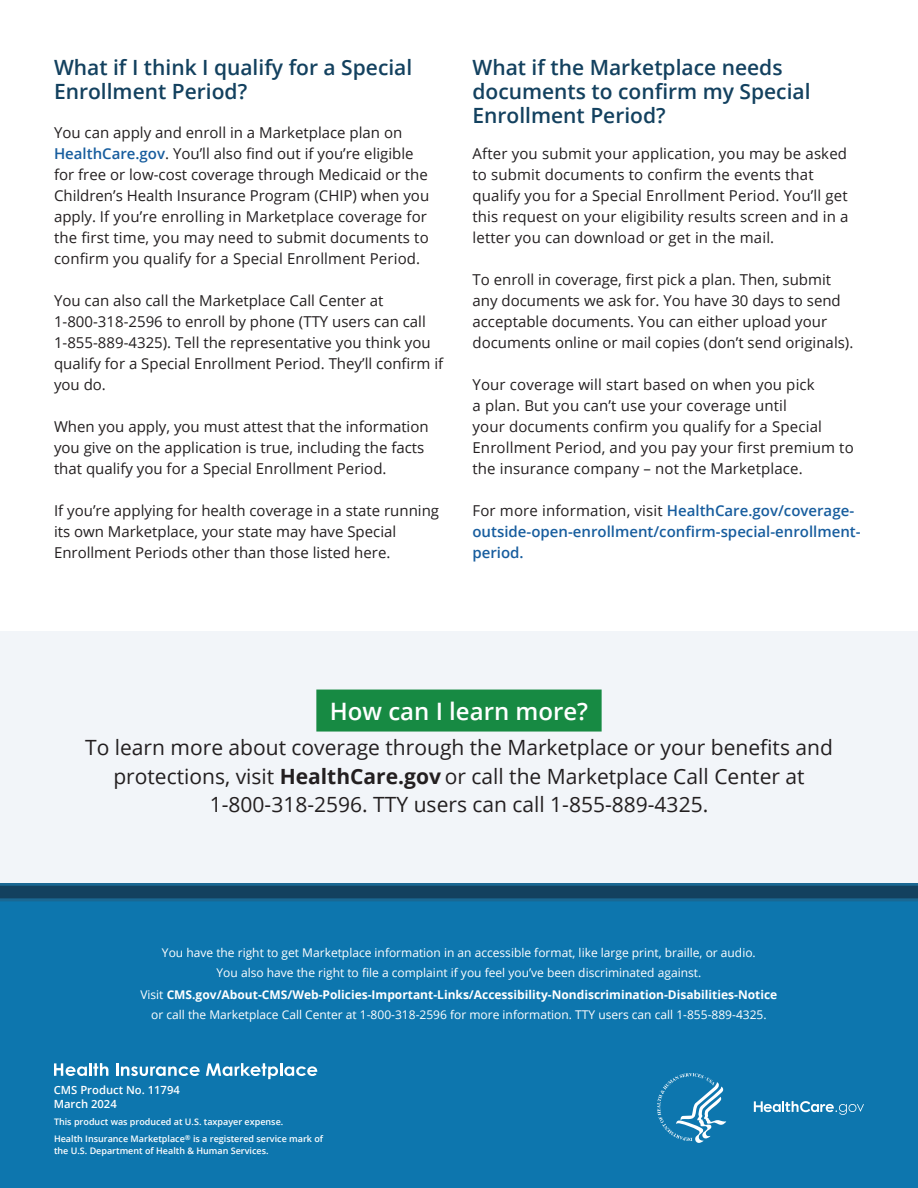
<style>
.page{position:relative;width:918px;height:1188px;background:#fff}
.page>*{position:absolute;margin:0;border:0;box-sizing:border-box;transform-origin:0 0}
.CALL_OUT_-_Title{font:600 24px "Open Sans";color:#fff}
.t1{font:21px/28.5px "Open Sans";color:#231f20;text-align:center}
.t2{font:600 21px/24px "Open Sans";color:#13415f}
.text_no_indent{font:15px/21px "Open Sans";color:#231f20}
.text_no_indent-2{font:600 15px/21px "Open Sans";color:#175d9e}
.Disclaimer{font:12px/19.5px "Open Sans";color:#fff;text-align:center}
.Product_Number___Date{font:600 11.25px "Open Sans";color:#fff}
.Taxpayer_Expense{font:600 9px/12px "Open Sans";color:#fff}
.s1{font-weight:600;color:#175d9e}
.s2{font-weight:400;color:#231f20}
.s3{font-weight:700}
</style>
<div class="page">
<div style="left:0;top:890px;width:918px;height:298px;background:#0d76ae"></div>
<svg style="left:754px;top:1101px;width:110px;height:14px"></svg>
<svg style="left:0;top:883px;width:918px;height:18px;background:#154c6e"></svg>
<svg style="left:657px;top:1073px;width:69px;height:70px"></svg>
<svg style="left:54px;top:1063px;width:54px;height:13px"></svg>
<svg style="left:116px;top:1063px;width:84px;height:13px"></svg>
<svg style="left:206px;top:1063px;width:111px;height:16px"></svg>
<div style="left:0;top:631px;width:918px;height:252px;background:#f2f5f9"></div>
<div style="left:316px;top:690px;width:286px;height:42px;background:#178a43"></div>
<h3 class="t2" style="left:54px;top:55px;width:360px">What if I think I qualify for a Special<br>Enrollment Period?</h3>
<p class="text_no_indent" style="left:54px;top:122px;width:377px">You can apply and enroll in a Marketplace plan on <span class="s1">HealthCare.gov</span>. You’ll also find out if you’re eligible for free or low-cost coverage through Medicaid or the Children’s Health Insurance Program (CHIP) when you apply. If you’re enrolling in Marketplace coverage for the first time, you may need to submit documents to confirm you qualify for a Special Enrollment Period.</p>
<p class="text_no_indent" style="left:54px;top:290px;width:391px">You can also call the Marketplace Call Center at 1-800-318-2596 to enroll by phone (TTY users can call 1-855-889-4325). Tell the representative you think you qualify for a Special Enrollment Period. They’ll confirm if you do.</p>
<p class="text_no_indent" style="left:54px;top:416px;width:376px">When you apply, you must attest that the information you give on the application is true, including the facts that qualify you for a Special Enrollment Period.</p>
<p class="text_no_indent" style="left:54px;top:500px;width:387px">If you’re applying for health coverage in a state running its own Marketplace, your state may have Special<br>Enrollment Periods other than those listed here.</p>
<h3 class="t2" style="left:472px;top:55px;width:340px">What if the Marketplace needs documents to confirm my Special<br>Enrollment Period?</h3>
<p class="text_no_indent" style="left:472px;top:143px;width:377px">After you submit your application, you may be asked to submit documents to confirm the events that qualify you for a Special Enrollment Period. You’ll get this request on your eligibility results screen and in a letter you can download or get in the mail.</p>
<p class="text_no_indent" style="left:472px;top:269px;width:382px">To enroll in coverage, first pick a plan. Then, submit any documents we ask for. You have 30 days to send acceptable documents. You can either upload your documents online or mail copies (don’t send originals).</p>
<p class="text_no_indent" style="left:472px;top:374px;width:383px">Your coverage will start based on when you pick<br>a plan. But you can’t use your coverage until<br>your documents confirm you qualify for a Special Enrollment Period, and you pay your first premium to the insurance company – not the Marketplace.</p>
<p class="text_no_indent-2" style="left:472px;top:500px;width:390px"><span class="s2">For more information, visit</span> HealthCare.gov/coverage&shy;outside-open-enrollment/confirm-special-enrollment&shy;period.</p>
<p class="CALL_OUT_-_Title" style="left:330px;top:695px;width:260px">How can I learn more?</p>
<p class="t1" style="left:85px;top:733px;width:749px">To learn more about coverage through the Marketplace or your benefits and protections, visit <span class="s3">HealthCare.gov</span> or call the Marketplace Call Center at<br>1-800-318-2596. TTY users can call 1-855-889-4325.</p>
<p class="Disclaimer" style="left:162px;top:943px;width:595px">You have the right to get Marketplace information in an accessible format, like large print, braille, or audio.<br>You also have the right to file a complaint if you feel you’ve been discriminated against.</p>
<p class="Disclaimer" style="left:140px;top:985px;width:638px">Visit <span class="s3">CMS.gov/About-CMS/Web-Policies-Important-Links/Accessibility-Nondiscrimination-Disabilities-Notice </span>or call the Marketplace Call Center at 1-800-318-2596 for more information. TTY users can call 1-855-889-4325.</p>
<p class="Product_Number___Date" style="left:54px;top:1082px;width:128px">CMS Product No. 11794</p>
<p class="Product_Number___Date" style="left:54px;top:1096px;width:65px">March 2024</p>
<p class="Taxpayer_Expense" style="left:54px;top:1116px;width:231px">This product was produced at U.S. taxpayer expense.</p>
<p class="Taxpayer_Expense" style="left:54px;top:1132px;width:271px">Health Insurance Marketplace<sup>®</sup> is a registered service mark of the U.S. Department of Health &amp; Human Services.</p>
</div>
